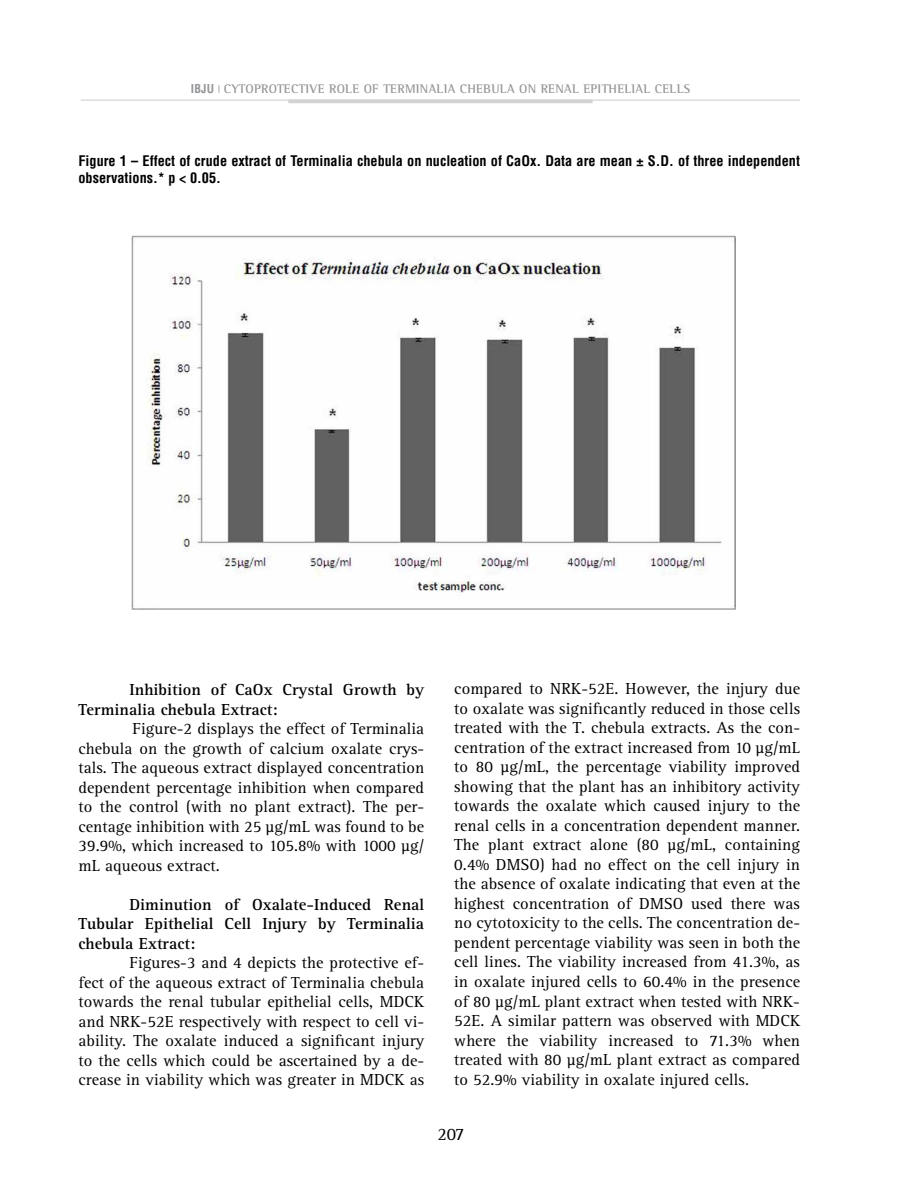
<style>
.page{position:relative;width:898px;height:1200px;background:#fff}
.page>*{position:absolute;margin:0;border:0;box-sizing:border-box;transform-origin:0 0}
.t1{font:18px "Rotis Serif";color:#000}
.t2{font:16.5px/19.5px "Rotis Serif";letter-spacing:.005em;color:#000;text-align:justify}
.t3{font:700 16.5px/19.5px "Rotis Serif";letter-spacing:.005em;color:#000}
.t4{font:700 condensed 14.25px/17.1px "Helvetica";color:#000}
.t5{font:700 12.75px "Rotis Semi Serif";letter-spacing:.02em;color:#939598}
.s1{font-family:"Helvetica";font-stretch:condensed;font-size:12px}
</style>
<div class="page">
<hr style="left:81px;top:99px;width:718px;height:2px;background:#dcddde">
<hr style="left:288px;top:99px;width:304px;height:4px;background:#d1d3d4">
<img style="left:131px;top:235px;width:604px;height:374px">
<p class="t5" style="left:191px;top:81px;width:500px"><span class="s1">IBJU</span> <sup>|</sup> CYTOPROTECTIVE ROLE OF TERMINALIA CHEBULA ON RENAL EPITHELIAL CELLS</p>
<p class="t4" style="left:78px;top:152px;width:722px">Figure 1 – Effect of crude extract of Terminalia chebula on nucleation of CaOx. Data are mean ± S.D. of three independent observations.* p &lt; 0.05.</p>
<p class="t3" style="left:78px;top:680px;width:347px;text-indent:51px">Inhibition of CaOx Crystal Growth by<br>Terminalia chebula Extract:</p>
<p class="t2" style="left:78px;top:719px;width:347px;text-indent:54px">Figure-2 displays the effect of Terminalia chebula on the growth of calcium oxalate crys&shy;tals. The aqueous extract displayed concentration dependent percentage inhibition when compared to the control (with no plant extract). The per&shy;centage inhibition with 25 µg/mL was found to be 39.9%, which increased to 105.8% with 1000 µg/ mL aqueous extract.</p>
<p class="t3" style="left:78px;top:894px;width:347px;text-align:justify;text-indent:51px">Diminution of Oxalate-Induced Renal Tubular Epithelial Cell Injury by Terminalia chebula Extract:</p>
<p class="t2" style="left:78px;top:953px;width:347px;text-indent:51px">Figures-3 and 4 depicts the protective ef&shy;fect of the aqueous extract of Terminalia chebula towards the renal tubular epithelial cells, MDCK and NRK-52E respectively with respect to cell vi&shy;ability. The oxalate induced a significant injury to the cells which could be ascertained by a de&shy;crease in viability which was greater in MDCK as</p>
<p class="t2" style="left:454px;top:679px;width:347px">compared to NRK-52E. However, the injury due to oxalate was significantly reduced in those cells treated with the T. chebula extracts. As the con&shy;centration of the extract increased from 10 μg/mL to 80 μg/mL, the percentage viability improved showing that the plant has an inhibitory activity towards the oxalate which caused injury to the renal cells in a concentration dependent manner.<br>The plant extract alone (80 μg/mL, containing 0.4% DMSO) had no effect on the cell injury in the absence of oxalate indicating that even at the highest concentration of DMSO used there was no cytotoxicity to the cells. The concentration de&shy;pendent percentage viability was seen in both the cell lines. The viability increased from 41.3%, as in oxalate injured cells to 60.4% in the presence of 80 µg/mL plant extract when tested with NRK-52E. A similar pattern was observed with MDCK where the viability increased to 71.3% when treated with 80 µg/mL plant extract as compared to 52.9% viability in oxalate injured cells.</p>
<p class="t1" style="left:437px;top:1123px;width:29px">207</p>
</div>
